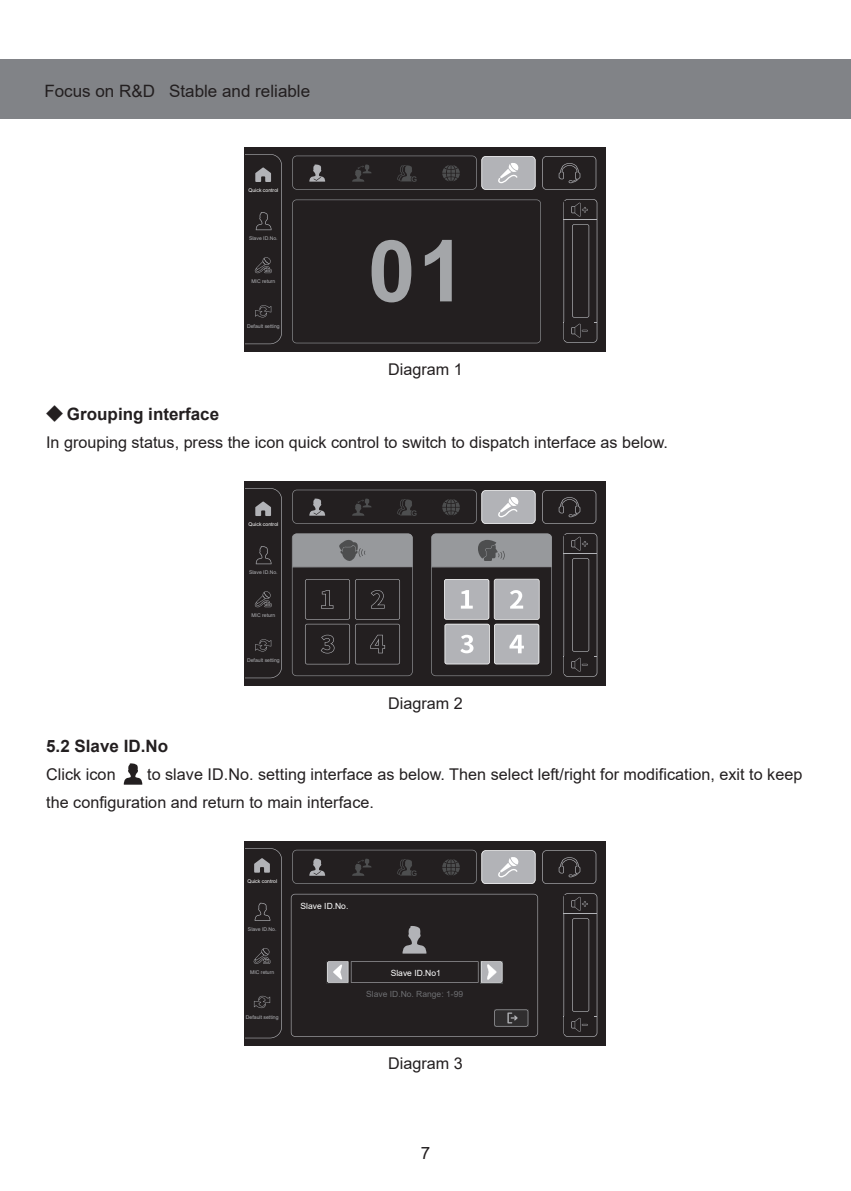
<style>
.page{position:relative;width:851px;height:1191px;background:#fff}
.page>*{position:absolute;margin:0;border:0;box-sizing:border-box;transform-origin:0 0}
.t1{font:700 17.1px "Arial";color:#231f20}
.t2{font:17.1px "Arial";color:#231f20}
.t3{font:16.2px/27.9px "Arial";letter-spacing:.005em;color:#231f20}
.t4{font:8.4px "Arial";color:#fff}
.t5{font:8.4px "Arial";color:#6d6e71}
.t6{font:5.1px "Arial";color:#b2b3b7}
.t7{font:5.1px "Arial";color:#fff}
.s1{font-family:"Source Han Sans CN";font-weight:400}
</style>
<div class="page">
<div style="left:244px;top:147px;width:362px;height:204px;background:#231f20"></div>
<div style="left:292px;top:155px;width:185px;height:35px;background:#4e4c4e"></div>
<svg style="left:535px;top:158px;width:1px;height:30px"></svg>
<svg style="left:542px;top:156px;width:54px;height:34px"></svg>
<svg style="left:292px;top:156px;width:243px;height:34px;background:#4b494a"></svg>
<svg style="left:563px;top:199px;width:34px;height:144px"></svg>
<svg style="left:245px;top:154px;width:37px;height:190px"></svg>
<svg style="left:292px;top:199px;width:249px;height:144px"></svg>
<div style="left:244px;top:841px;width:362px;height:204px;background:#231f20"></div>
<svg style="left:535px;top:852px;width:1px;height:30px"></svg>
<svg style="left:542px;top:850px;width:54px;height:34px"></svg>
<svg style="left:292px;top:849px;width:243px;height:35px"></svg>
<svg style="left:563px;top:893px;width:34px;height:144px"></svg>
<svg style="left:291px;top:894px;width:247px;height:142px"></svg>
<svg style="left:245px;top:848px;width:37px;height:190px"></svg>
<svg style="left:124px;top:763px;width:18px;height:21px"></svg>
<div style="left:0;top:60px;width:850px;height:59px;background:#818387"></div>
<div style="left:244px;top:481px;width:362px;height:204px;background:#231f20"></div>
<div style="left:292px;top:489px;width:185px;height:35px;background:#464446"></div>
<svg style="left:535px;top:492px;width:1px;height:30px"></svg>
<svg style="left:542px;top:490px;width:54px;height:34px"></svg>
<svg style="left:292px;top:490px;width:243px;height:34px;background:#4b494b"></svg>
<svg style="left:563px;top:533px;width:34px;height:144px"></svg>
<svg style="left:245px;top:488px;width:37px;height:190px"></svg>
<svg style="left:292px;top:533px;width:120px;height:143px"></svg>
<svg style="left:431px;top:533px;width:120px;height:143px"></svg>
<p class="t2" style="left:44px;top:79px;width:267px">Focus on R&amp;D Stable and reliable</p>
<p class="t7" style="left:248px;top:187px;width:31px">Quick control</p>
<p class="t6" style="left:249px;top:234px;width:30px">Slave ID.No.</p>
<p class="t6" style="left:251px;top:278px;width:26px">MIC return</p>
<p class="t6" style="left:247px;top:322px;width:34px">Default setting</p>
<p class="t3" style="left:388px;top:355px;width:76px">Diagram 1</p>
<p class="t1" style="left:46px;top:401px;width:174px"><span class="s1">◆</span> Grouping interface</p>
<p class="t3" style="left:46px;top:428px;width:623px">In grouping status, press the icon quick control to switch to dispatch interface as below.</p>
<p class="t7" style="left:248px;top:521px;width:31px">Quick control</p>
<p class="t6" style="left:249px;top:568px;width:30px">Slave ID.No.</p>
<p class="t6" style="left:251px;top:612px;width:26px">MIC return</p>
<p class="t6" style="left:247px;top:656px;width:34px">Default setting</p>
<p class="t3" style="left:388px;top:689px;width:76px">Diagram 2</p>
<p class="t1" style="left:46px;top:734px;width:123px">5.2 Slave ID.No</p>
<p class="t3" style="left:46px;top:760px;width:71px">Click icon</p>
<p class="t3" style="left:46px;top:760px;width:757px;text-indent:101px">to slave ID.No. setting interface as below. Then select left/right for modification, exit to keep the configuration and return to main interface.</p>
<p class="t7" style="left:247px;top:877px;width:31px">Quick control</p>
<p class="t6" style="left:248px;top:925px;width:30px">Slave ID.No.</p>
<p class="t6" style="left:250px;top:968px;width:26px">MIC return</p>
<p class="t6" style="left:246px;top:1013px;width:34px">Default setting</p>
<p class="t4" style="left:300px;top:900px;width:49px">Slave ID.No.</p>
<p class="t4" style="left:390px;top:966px;width:52px">Slave ID.No1</p>
<p class="t5" style="left:366px;top:987px;width:98px">Slave ID.No. Range: 1-99</p>
<p class="t3" style="left:388px;top:1049px;width:76px">Diagram 3</p>
<p class="t2" style="left:420px;top:1141px;width:11px">7</p>
</div>
